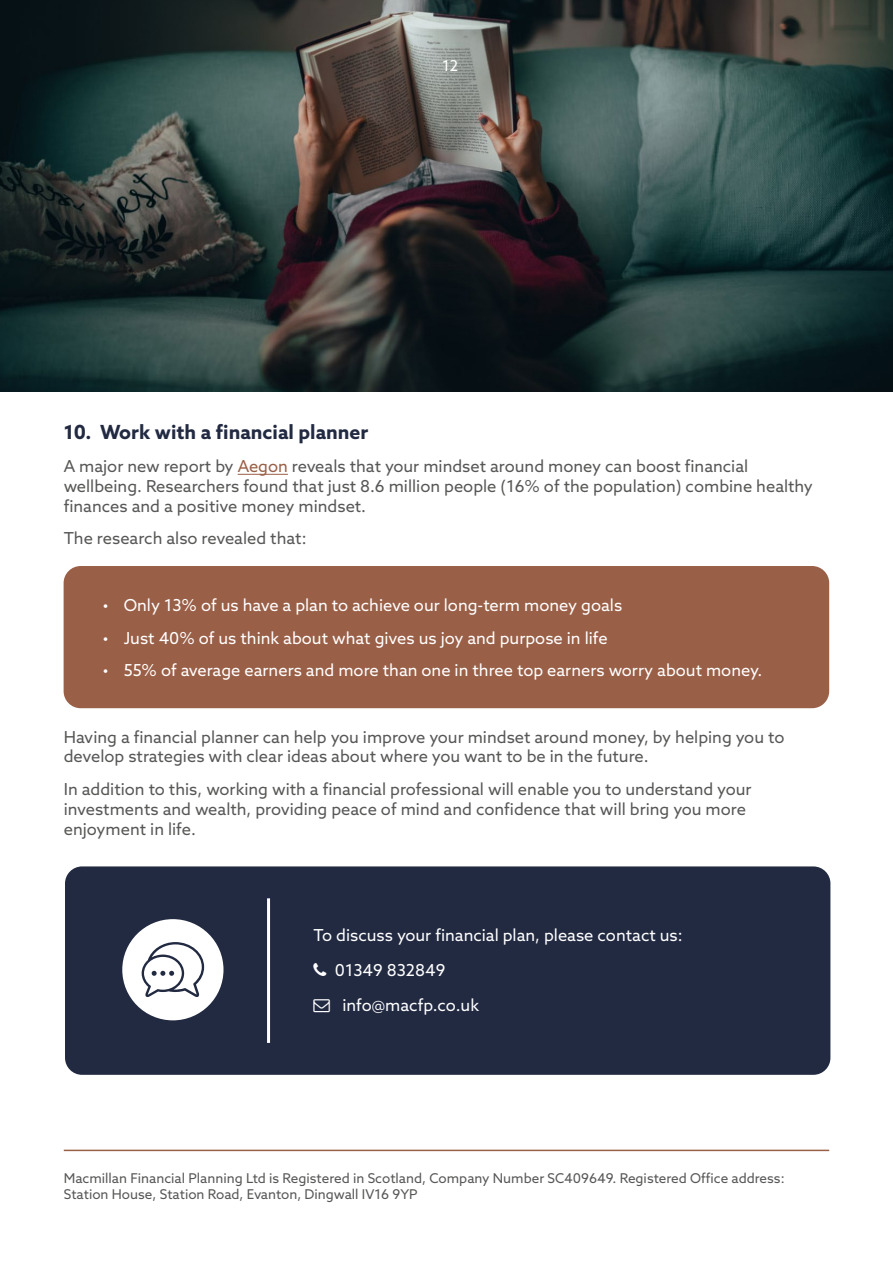
<style>
.page{position:relative;width:893px;height:1263px;background:#fff}
.page>*{position:absolute;margin:0;border:0;box-sizing:border-box;transform-origin:0 0}
.t1{font:700 19.5px "Azo Sans";color:#222a42}
.t2{font:16.5px/19.8px "Azo Sans";color:#575756}
.t3{font:16.5px "Azo Sans";color:#fff}
.t4{font:15px "Azo Sans";color:#fff}
.t5{font:13.5px/16.2px "Azo Sans";color:#575756}
.s1{color:#9a5f47}
</style>
<div class="page">
<img style="left:0;top:0;width:893px;height:391px">
<div style="left:65px;top:866px;width:765px;height:209px;background:#222a42;border-radius:17px"></div>
<hr style="left:267px;top:898px;width:3px;height:145px;background:#fff">
<div style="left:122px;top:919px;width:101px;height:101px;background:#fff;border-radius:50%"></div>
<svg style="left:142px;top:942px;width:62px;height:55px"></svg>
<hr style="left:64px;top:1150px;width:765px;height:1px;background:#9a5f47">
<hr style="left:238px;top:474px;width:50px;height:1px;background:#9a5f47">
<div style="left:64px;top:566px;width:765px;height:142px;background:#9a5f47;border-radius:17px"></div>
<p class="t4" style="left:442px;top:56px;width:18px">12</p>
<p class="t1" style="left:64px;top:419px;width:306px">10. Work with a financial planner</p>
<p class="t2" style="left:64px;top:456px;width:751px">A major new report by <span class="s1">Aegon</span> reveals that your mindset around money can boost financial wellbeing. Researchers found that just 8.6 million people (16% of the population) combine healthy finances and a positive money mindset.</p>
<p class="t2" style="left:64px;top:528px;width:244px">The research also revealed that:</p>
<p class="t3" style="left:102px;top:594px;width:521px">• Only 13% of us have a plan to achieve our long-term money goals</p>
<p class="t3" style="left:102px;top:627px;width:507px">• Just 40% of us think about what gives us joy and purpose in life</p>
<p class="t3" style="left:102px;top:660px;width:661px">• 55% of average earners and more than one in three top earners worry about money.</p>
<p class="t2" style="left:64px;top:727px;width:722px">Having a financial planner can help you improve your mindset around money, by helping you to develop strategies with clear ideas about where you want to be in the future.</p>
<p class="t2" style="left:64px;top:779px;width:689px">In addition to this, working with a financial professional will enable you to understand your investments and wealth, providing peace of mind and confidence that will bring you more enjoyment in life.</p>
<p class="t3" style="left:314px;top:924px;width:371px">To discuss your financial plan, please contact us:</p>
<p class="t3" style="left:335px;top:960px;width:112px">01349 832849</p>
<p class="t3" style="left:342px;top:995px;width:138px">info@macfp.co.uk</p>
<p class="t5" style="left:64px;top:1170px;width:722px">Macmillan Financial Planning Ltd is Registered in Scotland, Company Number SC409649. Registered Office address:<br>Station House, Station Road, Evanton, Dingwall IV16 9YP</p>
</div>
